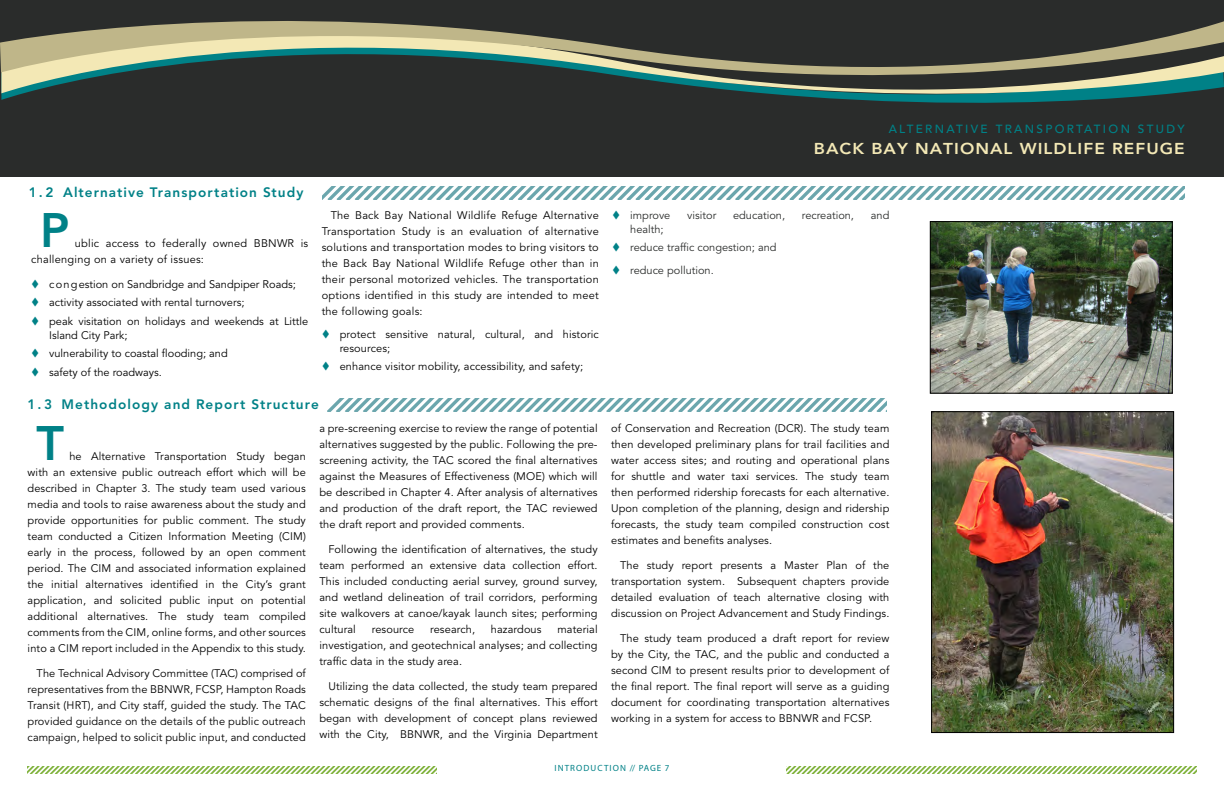
<style>
.page{position:relative;width:1224px;height:792px;background:#fff}
.page>*{position:absolute;margin:0;border:0;box-sizing:border-box;transform-origin:0 0}
.t1{font:800 48px "Avenir LT Std";color:#008187}
.t2{font:800 15.7px "Avenir LT Std";letter-spacing:.06em;color:#f3e8b5;scale:1.1 1}
.t3{font:800 13.6px "Avenir LT Std";color:#008187}
.t4{font:500 11.7px "Avenir LT Std";letter-spacing:.2em;color:#008187}
.t5{font:11px/16px "Avenir LT Std";letter-spacing:.01em;color:#000;text-align:justify}
.t6{font:11px/18.5px "Avenir LT Std";color:#2a2c2b}
.t7{font:9px "Myriad Pro";letter-spacing:.12em;color:#008187}
</style>
<div class="page">
<svg style="left:27px;top:766px;width:1170px;height:8px"></svg>
<div style="left:438px;top:764px;width:348px;height:16px;background:#fff"></div>
<div style="left:0;top:0;width:1224px;height:176px;background:#2a2c2b"></div>
<svg style="left:0;top:21px;width:1224px;height:82px"></svg>
<svg style="left:327px;top:398px;width:560px;height:13px"></svg>
<svg style="left:322px;top:186px;width:863px;height:13px"></svg>
<img style="left:932px;top:223px;width:238px;height:168px">
<div style="left:930px;top:221px;width:242px;height:172px;border:1px solid #000"></div>
<img style="left:933px;top:414px;width:239px;height:317px">
<div style="left:931px;top:412px;width:243px;height:321px;border:1px solid #000"></div>
<p class="t4" style="left:889px;top:122px;width:298px">ALTERNATIVE TRANSPORTATION STUDY</p>
<h2 class="t2" style="left:814px;top:139px;width:339px">back bay national wildlife refuge</h2>
<p class="t3" style="left:29px;top:184px;width:276px">1.2 Alternative Transportation Study</p>
<h1 class="t1" style="left:40px;top:202px;width:25px">P</h1>
<p class="t5" style="left:31px;top:235px;width:279px;text-indent:44px">ublic access to federally owned BBNWR is challenging on a variety of issues:</p>
<p class="t5" style="left:49px;top:275px;width:261px;line-height:18.5px;text-align:left">congestion on Sandbridge and Sandpiper Roads; activity associated with rental turnovers;<br>peak visitation on holidays and weekends at Little</p>
<p class="t5" style="left:49px;top:326px;width:180px;line-height:18.5px;text-align:left">Island City Park;<br>vulnerability to coastal flooding; and safety of the roadways.</p>
<p class="t5" style="left:322px;top:207px;width:279px;text-indent:9px">The Back Bay National Wildlife Refuge Alternative Transportation Study is an evaluation of alternative solutions and transportation modes to bring visitors to the Back Bay National Wildlife Refuge other than in their personal motorized vehicles. The transportation options identified in this study are intended to meet the following goals:</p>
<p class="t5" style="left:340px;top:327px;width:261px;line-height:14px">protect sensitive natural, cultural, and historic resources;</p>
<p class="t5" style="left:340px;top:359px;width:245px">enhance visitor mobility, accessibility, and safety;</p>
<p class="t3" style="left:28px;top:396px;width:293px">1.3 methodology and Report Structure</p>
<h1 class="t1" style="left:37px;top:415px;width:28px">T</h1>
<p class="t5" style="left:319px;top:421px;width:280px">a pre-screening exercise to review the range of potential alternatives suggested by the public. Following the pre&shy;screening activity, the TAC scored the final alternatives against the Measures of Effectiveness (MOE) which will be described in Chapter 4. After analysis of alternatives and production of the draft report, the TAC reviewed the draft report and provided comments.</p>
<p class="t5" style="left:319px;top:542px;width:280px;text-indent:9px">Following the identification of alternatives, the study team performed an extensive data collection effort.<br>This included conducting aerial survey, ground survey, and wetland delineation of trail corridors, performing site walkovers at canoe/kayak launch sites; performing cultural</p>
<p class="t5" style="left:28px;top:448px;width:280px;text-indent:42px">he Alternative Transportation Study began with an extensive public outreach effort which will be described in Chapter 3. The study team used various media and tools to raise awareness about the study and provide opportunities for public comment. The study team conducted a Citizen Information Meeting (CIM) early in the process, followed by an open comment period. The CIM and associated information explained the initial alternatives identified in the City’s grant application, and solicited public input on potential additional alternatives. The study team compiled comments from the CIM, online forms, and other sources into a CIM report included in the Appendix to this study.</p>
<p class="t5" style="left:28px;top:666px;width:280px;text-indent:9px">The Technical Advisory Committee (TAC) comprised of representatives from the BBNWR, FCSP, Hampton Roads Transit (HRT), and City staff, guided the study. The TAC provided guidance on the details of the public outreach campaign, helped to solicit public input, and conducted</p>
<p class="t5" style="left:319px;top:622px;width:280px;text-indent:238px">material investigation, and geotechnical analyses; and collecting traffic data in the study area.</p>
<p class="t5" style="left:319px;top:679px;width:280px;text-indent:9px">Utilizing the data collected, the study team prepared schematic designs of the final alternatives. This effort began with development of concept plans reviewed with the City, BBNWR, and the Virginia Department</p>
<p class="t5" style="left:372px;top:622px;width:44px">resource</p>
<p class="t5" style="left:430px;top:622px;width:46px">research,</p>
<p class="t5" style="left:491px;top:622px;width:52px">hazardous</p>
<p class="t6" style="left:630px;top:206px;width:42px">improve</p>
<p class="t6" style="left:687px;top:206px;width:31px">visitor</p>
<p class="t6" style="left:733px;top:206px;width:53px">education,</p>
<p class="t6" style="left:802px;top:206px;width:54px">recreation,</p>
<p class="t6" style="left:871px;top:206px;width:20px">and</p>
<p class="t6" style="left:630px;top:220px;width:148px">health;<br>reduce traffic congestion; and</p>
<p class="t6" style="left:630px;top:261px;width:85px">reduce pollution.</p>
<p class="t5" style="left:611px;top:421px;width:280px">of Conservation and Recreation (DCR). The study team then developed preliminary plans for trail facilities and water access sites; and routing and operational plans for shuttle and water taxi services. The study team then performed ridership forecasts for each alternative.<br>Upon completion of the planning, design and ridership forecasts, the study team compiled construction cost estimates and benefits analyses.</p>
<p class="t5" style="left:611px;top:558px;width:280px;text-indent:9px">The study report presents a Master Plan of the transportation system. Subsequent chapters provide detailed evaluation of teach alternative closing with discussion on Project Advancement and Study Findings.</p>
<p class="t5" style="left:611px;top:631px;width:280px;text-indent:9px">The study team produced a draft report for review by the City, the TAC, and the public and conducted a second CIM to present results prior to development of the final report. The final report will serve as a guiding document for coordinating transportation alternatives working in a system for access to BBNWR and FCSP.</p>
<p class="t7" style="left:555px;top:762px;width:117px">INTRODUCTION // PAGE 7</p>
</div>
